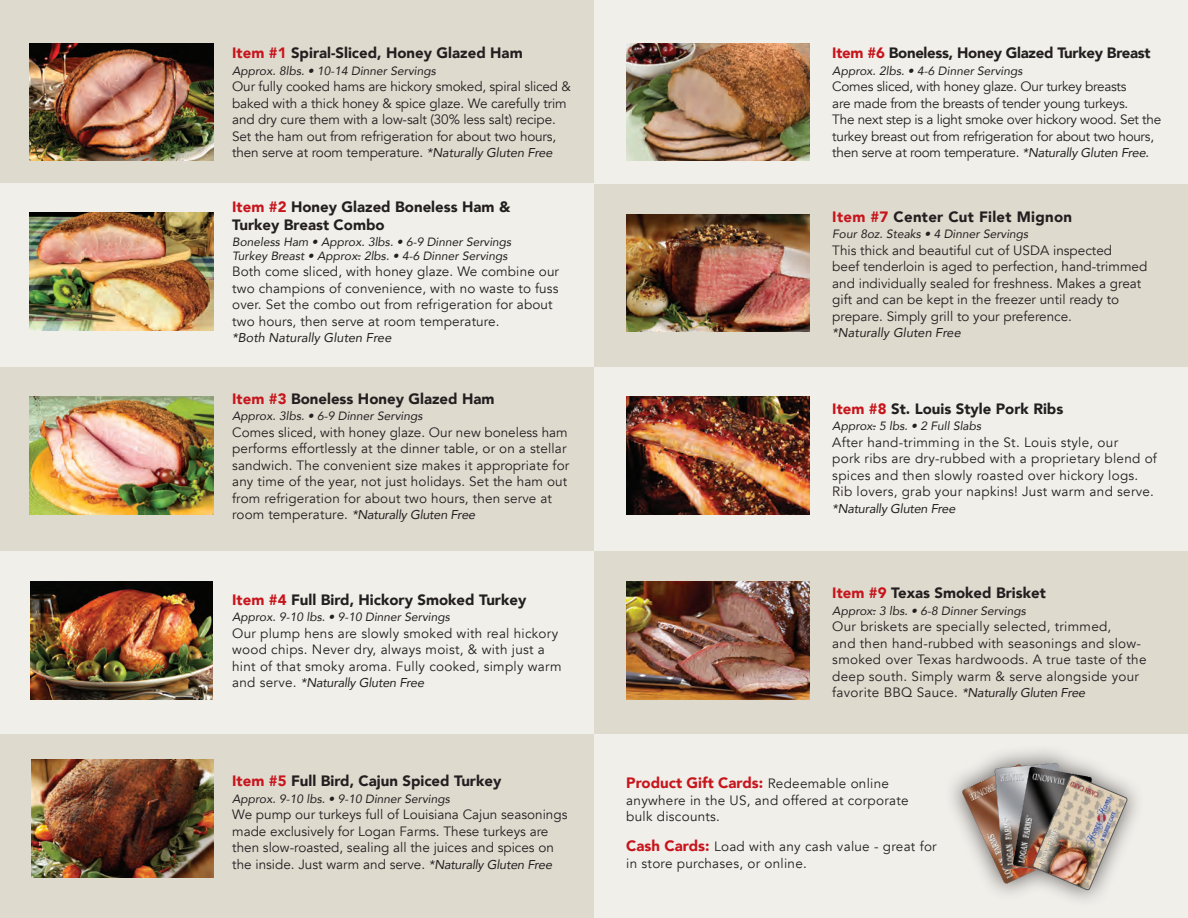
<style>
.page{position:relative;width:1188px;height:918px;background:#dedace}
.page>*{position:absolute;margin:0;border:0;box-sizing:border-box;transform-origin:0 0}
.t1{font:900 15px/18px "Avenir";color:#231f20}
.t2{font:900 15px "Avenir";letter-spacing:-.02em;color:#231f20}
.t3{font:900 15px "Avenir";color:#c7151c}
.t4{font:900 15px "Avenir";letter-spacing:.02em;color:#231f20}
.text{font:13.5px/16.5px "Avenir";letter-spacing:.01em;color:#231f20}
.text-2{font:13.5px/16.5px "Avenir";letter-spacing:-.01em;color:#231f20}
.text-3{font:13.5px/16.5px "Avenir";letter-spacing:-.02em;color:#231f20}
.text-4{font:italic 12.75px "Avenir";letter-spacing:-.02em;color:#231f20}
.text-5{font:italic 12.75px "Avenir";color:#231f20}
.starred_small{font:italic 12.75px "Avenir";letter-spacing:-.02em;color:#231f20}
.approx_text{font:italic 12px/13.5px "Avenir";color:#231f20}
.s1{color:#c7151c}
.s2{font-style:italic;font-size:12.75px}
.s3{font-style:normal;font-size:13.5px}
.s4{font-weight:400;font-size:13.5px;color:#231f20}
.s5{font-weight:900;font-size:15px;color:#c7151c}
</style>
<div class="page">
<div style="left:594px;top:734px;width:594px;height:184px;background:#f1efea"></div>
<div style="left:0;top:184px;width:594px;height:183px;background:#f1efea"></div>
<div style="left:594px;top:0;width:594px;height:183px;background:#f1efea"></div>
<div style="left:0;top:551px;width:594px;height:183px;background:#f1efea"></div>
<div style="left:594px;top:367px;width:594px;height:184px;background:#f1efea"></div>
<img style="left:30px;top:43px;width:183px;height:118px">
<img style="left:30px;top:397px;width:183px;height:118px">
<img style="left:30px;top:582px;width:183px;height:118px">
<img style="left:31px;top:759px;width:182px;height:118px">
<img style="left:626px;top:43px;width:184px;height:118px">
<img style="left:626px;top:214px;width:184px;height:118px">
<img style="left:30px;top:213px;width:183px;height:117px">
<img style="left:626px;top:397px;width:184px;height:118px">
<img style="left:626px;top:582px;width:184px;height:118px">
<div style="left:943px;top:744px;width:203px;height:164px;background:#231f20;opacity:.73"></div>
<img style="left:961px;top:763px;width:167px;height:128px">
<p class="t1" style="left:232px;top:44px;width:292px"><span class="s1">Item #1</span> Spiral-Sliced, Honey Glazed Ham</p>
<p class="approx_text" style="left:232px;top:64px;width:205px">Approx. 8lbs. • 10-14 Dinner Servings</p>
<p class="text-2" style="left:232px;top:79px;width:340px">Our fully cooked hams are hickory smoked, spiral sliced &amp; baked with a thick honey &amp; spice glaze. We carefully trim and dry cure them with a low-salt (30% less salt) recipe.<br>Set the ham out from refrigeration for about two hours, then serve at room temperature. <span class="s2">*Naturally Gluten Free</span></p>
<p class="t1" style="left:232px;top:197px;width:280px"><span class="s1">Item #2</span> Honey Glazed Boneless Ham &amp;<br>Turkey Breast Combo</p>
<p class="approx_text" style="left:232px;top:235px;width:281px">Boneless Ham • Approx. 3lbs. • 6-9 Dinner Servings<br>Turkey Breast • Approx. 2lbs. • 4-6 Dinner Servings</p>
<p class="text" style="left:232px;top:264px;width:328px">Both come sliced, with honey glaze. We combine our two champions of convenience, with no waste to fuss over. Set the combo out from refrigeration for about two hours, then serve at room temperature.</p>
<p class="text-5" style="left:232px;top:330px;width:161px">*Both Naturally Gluten Free</p>
<p class="t1" style="left:232px;top:389px;width:264px"><span class="s1">Item #3</span> Boneless Honey Glazed Ham</p>
<p class="approx_text" style="left:232px;top:409px;width:192px">Approx. 3lbs. • 6-9 Dinner Servings</p>
<p class="text" style="left:232px;top:424px;width:339px">Comes sliced, with honey glaze. Our new boneless ham performs effortlessly at the dinner table, or on a stellar sandwich. The convenient size makes it appropriate for any time of the year, not just holidays. Set the ham out from refrigeration for about two hours, then serve at</p>
<p class="text-4" style="left:232px;top:507px;width:245px"><span class="s3">room temperature.</span> *Naturally Gluten Free</p>
<p class="t1" style="left:232px;top:590px;width:296px"><span class="s1">Item #4</span> Full Bird, Hickory Smoked Turkey</p>
<p class="approx_text" style="left:232px;top:610px;width:219px">Approx. 9-10 lbs. • 9-10 Dinner Servings</p>
<p class="text" style="left:232px;top:625px;width:331px">Our plump hens are slowly smoked with real hickory wood chips. Never dry, always moist, &amp; with just a hint of that smoky aroma. Fully cooked, simply warm</p>
<p class="text-4" style="left:232px;top:675px;width:193px"><span class="s3">and serve.</span> *Naturally Gluten Free</p>
<p class="t1" style="left:232px;top:772px;width:271px"><span class="s1">Item #5</span> Full Bird, Cajun Spiced Turkey</p>
<p class="approx_text" style="left:232px;top:792px;width:219px">Approx. 9-10 lbs. • 9-10 Dinner Servings</p>
<p class="text" style="left:232px;top:807px;width:337px">We pump our turkeys full of Louisiana Cajun seasonings made exclusively for Logan Farms. These turkeys are then slow-roasted, sealing all the juices and spices on the inside. Just warm and serve. <span class="s2">*Naturally Gluten Free</span></p>
<p class="t2" style="left:832px;top:40px;width:320px"><span class="s1">Item #6</span> Boneless, Honey Glazed Turkey Breast</p>
<p class="approx_text" style="left:832px;top:64px;width:192px">Approx. 2lbs. • 4-6 Dinner Servings</p>
<p class="text-3" style="left:832px;top:79px;width:330px">Comes sliced, with honey glaze. Our turkey breasts<br>are made from the breasts of tender young turkeys.<br>The next step is a light smoke over hickory wood. Set the turkey breast out from refrigeration for about two hours, then serve at room temperature. <span class="s2">*Naturally Gluten Free.</span></p>
<p class="t4" style="left:832px;top:204px;width:241px"><span class="s1">Item #7</span> Center Cut Filet Mignon</p>
<p class="approx_text" style="left:832px;top:227px;width:198px">Four 8oz. Steaks • 4 Dinner Servings</p>
<p class="text" style="left:832px;top:242px;width:316px">This thick and beautiful cut of USDA inspected<br>beef tenderloin is aged to perfection, hand-trimmed and individually sealed for freshness. Makes a great gift and can be kept in the freezer until ready to prepare. Simply grill to your preference.</p>
<p class="text-5" style="left:832px;top:325px;width:130px">*Naturally Gluten Free</p>
<p class="t1" style="left:832px;top:399px;width:233px"><span class="s1">Item #8</span> St. Louis Style Pork Ribs</p>
<p class="approx_text" style="left:832px;top:419px;width:150px">Approx. 5 lbs. • 2 Full Slabs</p>
<p class="text" style="left:832px;top:434px;width:326px">After hand-trimming in the St. Louis style, our<br>pork ribs are dry-rubbed with a proprietary blend of spices and then slowly roasted over hickory logs.<br>Rib lovers, grab your napkins! Just warm and serve.</p>
<p class="starred_small" style="left:832px;top:500px;width:125px">*Naturally Gluten Free</p>
<p class="t1" style="left:832px;top:584px;width:215px"><span class="s1">Item #9</span> Texas Smoked Brisket</p>
<p class="approx_text" style="left:832px;top:604px;width:195px">Approx. 3 lbs. • 6-8 Dinner Servings</p>
<p class="text" style="left:832px;top:619px;width:316px">Our briskets are specially selected, trimmed,<br>and then hand-rubbed with seasonings and slow&shy;smoked over Texas hardwoods. A true taste of the deep south. Simply warm &amp; serve alongside your</p>
<p class="text-4" style="left:832px;top:685px;width:255px"><span class="s3">favorite BBQ Sauce.</span> *Naturally Gluten Free</p>
<p class="t3" style="left:626px;top:770px;width:264px">Product Gift Cards: <span class="s4">Redeemable online</span></p>
<p class="text" style="left:626px;top:792px;width:284px">anywhere in the US, and offered at corporate bulk discounts.</p>
<p class="text" style="left:626px;top:838px;width:312px"><span class="s5">Cash Cards:</span> Load with any cash value - great for in store purchases, or online.</p>
</div>
